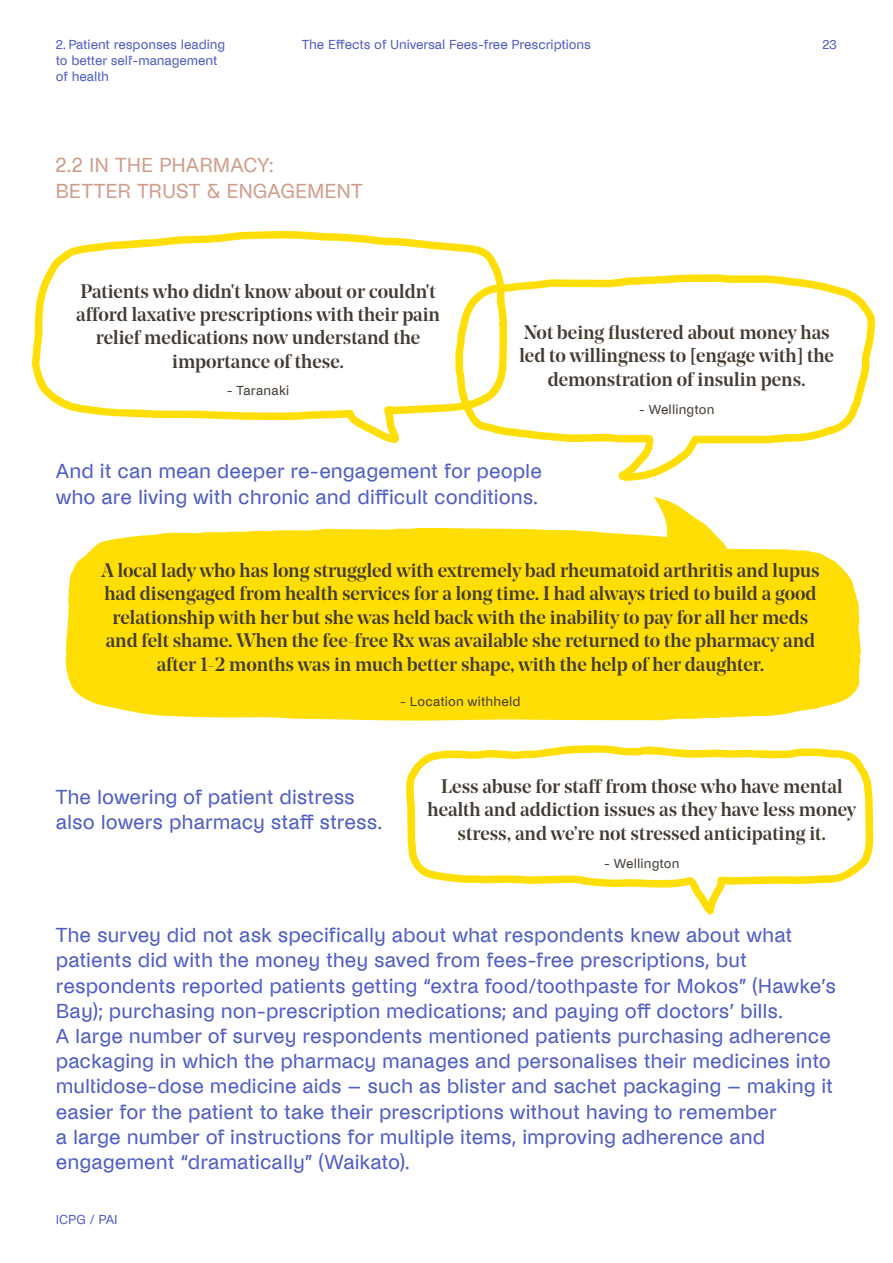
<style>
.page{position:relative;width:893px;height:1263px;background:#fff}
.page>*{position:absolute;margin:0;border:0;box-sizing:border-box;transform-origin:0 0}
.t1{font:21px/25.2px "Noi Grotesk";color:#4e5dc4}
.t2{font:21px/25.2px "Noi Grotesk";color:#d09d8b}
.t3{font:500 19.5px/23.4px "Noe Display";color:#443b32;text-align:center}
.t4{font:13.5px/16.2px "Noi Grotesk";color:#4e5dc4}
.t5{font:13.5px "Noi Grotesk";letter-spacing:.015em;color:#443b32}
</style>
<div class="page">
<svg style="left:32px;top:230px;width:470px;height:213px"></svg>
<svg style="left:455px;top:274px;width:420px;height:207px"></svg>
<svg style="left:66px;top:496px;width:795px;height:225px;fill:#ffde05"></svg>
<svg style="left:406px;top:745px;width:467px;height:170px"></svg>
<p class="t4" style="left:56px;top:37px;width:171px">2. Patient responses leading</p>
<p class="t4" style="left:302px;top:37px;width:291px">The Effects of Universal Fees-free Prescriptions</p>
<p class="t4" style="left:822px;top:37px;width:16px">23</p>
<p class="t4" style="left:56px;top:53px;width:163px">to better self-management of health</p>
<p class="t2" style="left:55px;top:153px;width:309px">2.2 IN THE PHARMACY:<br>BETTER TRUST &amp; ENGAGEMENT</p>
<p class="t3" style="left:76px;top:281px;width:365px">Patients who didn't know about or couldn't afford laxative prescriptions with their pain relief medications now understand the importance of these.</p>
<p class="t5" style="left:227px;top:383px;width:64px">- Taranaki</p>
<p class="t3" style="left:519px;top:322px;width:316px">Not being flustered about money has led to willingness to [engage with] the demonstration of insulin pens.</p>
<p class="t5" style="left:639px;top:402px;width:77px">- Wellington</p>
<p class="t1" style="left:56px;top:459px;width:488px">And it can mean deeper re-engagement for people who are living with chronic and difficult conditions.</p>
<p class="t3" style="left:101px;top:560px;width:720px">A local lady who has long struggled with extremely bad rheumatoid arthritis and lupus had disengaged from health services for a long time. I had always tried to build a good relationship with her but she was held back with the inability to pay for all her meds and felt shame. When the fee-free Rx was available she returned to the pharmacy and after 1-2 months was in much better shape, with the help of her daughter.</p>
<p class="t5" style="left:400px;top:693px;width:122px">- Location withheld</p>
<p class="t1" style="left:56px;top:785px;width:328px">The lowering of patient distress also lowers pharmacy staff stress.</p>
<p class="t3" style="left:427px;top:776px;width:430px">Less abuse for staff from those who have mental health and addiction issues as they have less money stress, and we’re not stressed anticipating it.</p>
<p class="t5" style="left:604px;top:856px;width:77px">- Wellington</p>
<p class="t1" style="left:56px;top:923px;width:782px">The survey did not ask specifically about what respondents knew about what patients did with the money they saved from fees-free prescriptions, but respondents reported patients getting “extra food/toothpaste for Mokos” (Hawke’s Bay); purchasing non-prescription medications; and paying off doctors’ bills.<br>A large number of survey respondents mentioned patients purchasing adherence packaging in which the pharmacy manages and personalises their medicines into multidose-dose medicine aids – such as blister and sachet packaging – making it easier for the patient to take their prescriptions without having to remember<br>a large number of instructions for multiple items, improving adherence and engagement “dramatically” (Waikato).</p>
<p class="t4" style="left:56px;top:1211px;width:63px">ICPG / PAI</p>
</div>
